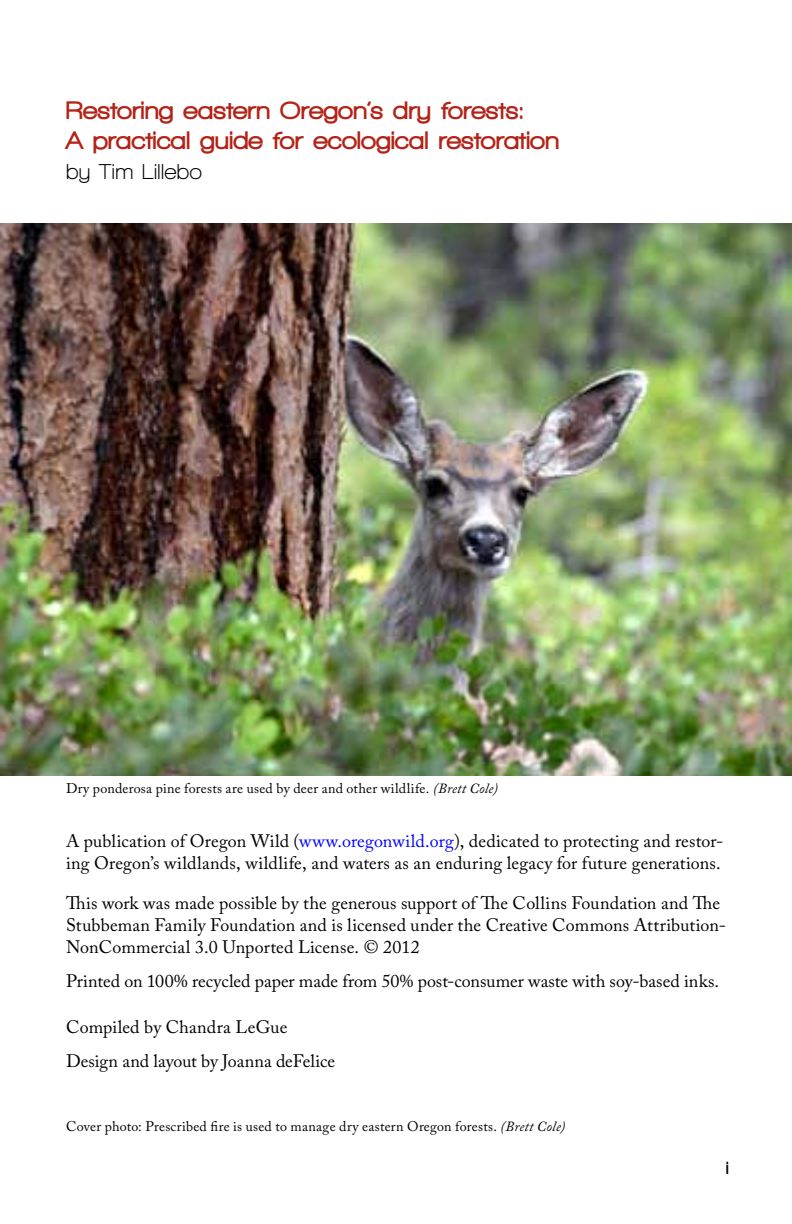
<style>
.page{position:relative;width:792px;height:1224px;background:#fff}
.page>*{position:absolute;margin:0;border:0;box-sizing:border-box;transform-origin:0 0}
.t1{font:900 26px/30px "Walkway";letter-spacing:.02em;color:#b32317}
.t2{font:700 22px "Walkway";letter-spacing:.025em;color:#000}
.t3{font:18px/22px "Adobe Caslon Pro";letter-spacing:.005em;color:#000}
.t4{font:900 18px "Walkway";color:#000}
.t5{font:14px "Adobe Caslon Pro";letter-spacing:.02em;color:#000}
.s1{font-style:italic}
.s2{color:#00f}
</style>
<div class="page">
<img style="left:0;top:223px;width:792px;height:552px">
<h1 class="t1" style="left:66px;top:95px;width:495px">Restoring eastern Oregon’s dry forests:<br>A practical guide for ecological restoration</h1>
<p class="t2" style="left:66px;top:159px;width:137px">by Tim Lillebo</p>
<p class="t5" style="left:66px;top:780px;width:433px">Dry ponderosa pine forests are used by deer and other wildlife. <span class="s1">(Brett Cole)</span></p>
<p class="t3" style="left:66px;top:830px;width:659px">A publication of Oregon Wild (<span class="s2">www.oregonwild.org</span>), dedicated to protecting and restor&shy;ing Oregon’s wildlands, wildlife, and waters as an enduring legacy for future generations.</p>
<p class="t3" style="left:66px;top:892px;width:661px">This work was made possible by the generous support of The Collins Foundation and The<br>Stubbeman Family Foundation and is licensed under the Creative Commons Attribution-<br>NonCommercial 3.0 Unported License. © 2012</p>
<p class="t3" style="left:66px;top:969px;width:655px">Printed on 100% recycled paper made from 50% post-consumer waste with soy-based inks.</p>
<p class="t3" style="left:66px;top:1010px;width:271px;line-height:34px">Compiled by Chandra LeGue<br>Design and layout by Joanna deFelice</p>
<p class="t5" style="left:66px;top:1118px;width:501px">Cover photo: Prescribed fire is used to manage dry eastern Oregon forests. <span class="s1">(Brett Cole)</span></p>
<p class="t4" style="left:726px;top:1158px;width:4px">i</p>
</div>
